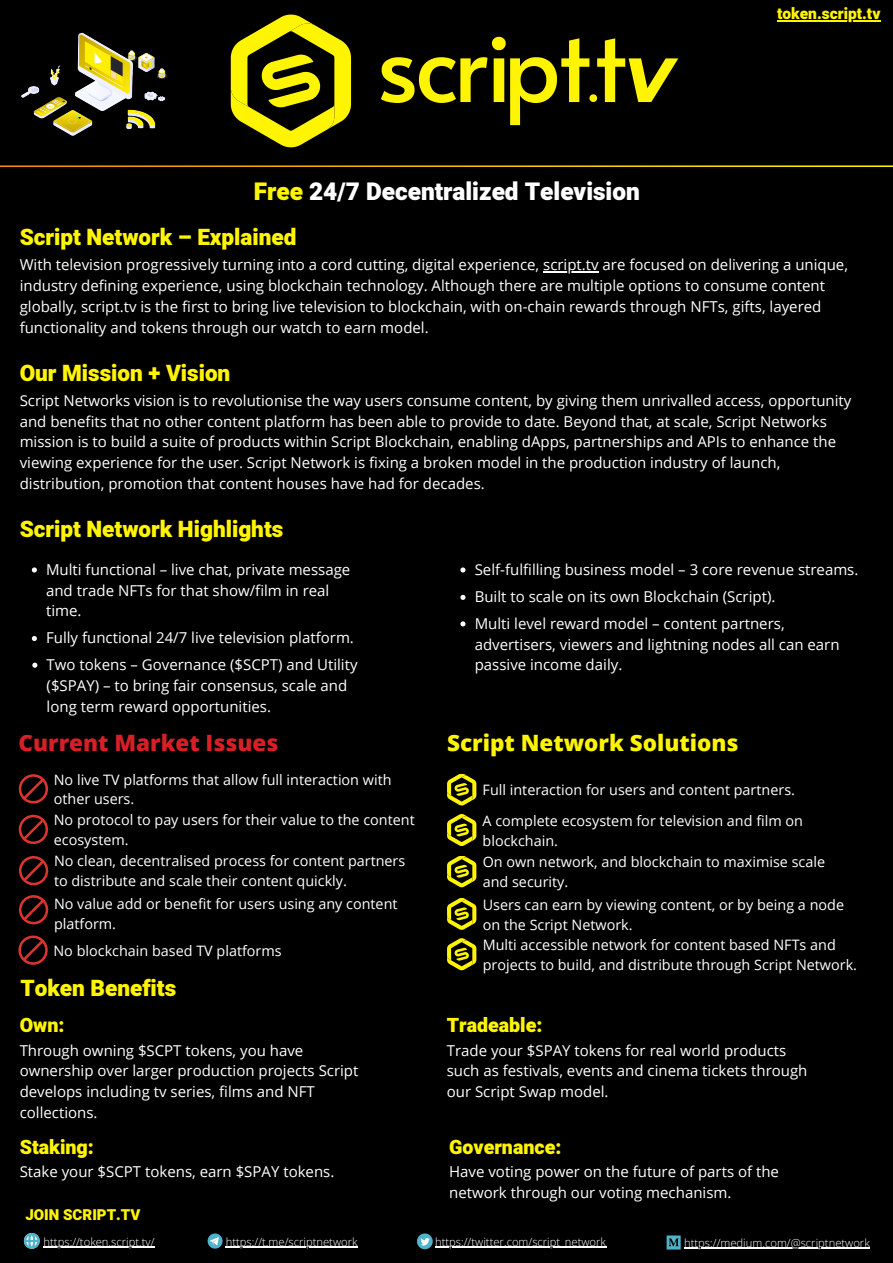
<style>
.page{position:relative;width:893px;height:1263px;background:#000}
.page>*{position:absolute;margin:0;border:0;box-sizing:border-box;transform-origin:0 0}
.t1{font:900 24.38px "Heebo";color:#fff}
.t2{font:900 22.5px "Heebo";color:#fff502}
.t3{font:800 22.5px "Open Sans";color:#fff502}
.t4{font:800 22.5px "Open Sans";color:#d81f26}
.t5{font:900 19.58px "Heebo";color:#fff502}
.t6{font:900 15.52px "Heebo";color:#fff502}
.t7{font:15px/20.9px "Open Sans";color:#fff}
.t8{font:900 15px "Heebo";color:#fff502}
.t9{font:14.4px "Open Sans";color:#fff}
.t10{font:300 11.25px "Open Sans";color:#fff}
.s1{color:#fff502}
</style>
<div class="page">
<svg style="left:0;top:165px;width:893px;height:2px;background:#c29102"></svg>
<svg style="left:231px;top:15px;width:120px;height:132px"></svg>
<svg style="left:381px;top:37px;width:297px;height:88px"></svg>
<img style="left:21px;top:32px;width:146px;height:104px">
<hr style="left:543px;top:271px;width:55px;height:1px;background:#fff">
<svg style="left:19px;top:774px;width:29px;height:29px"></svg>
<svg style="left:19px;top:815px;width:29px;height:29px"></svg>
<svg style="left:19px;top:856px;width:29px;height:29px"></svg>
<svg style="left:19px;top:895px;width:29px;height:29px"></svg>
<svg style="left:18px;top:935px;width:30px;height:30px"></svg>
<svg style="left:447px;top:939px;width:29px;height:31px"></svg>
<svg style="left:447px;top:898px;width:29px;height:32px"></svg>
<svg style="left:447px;top:856px;width:29px;height:31px"></svg>
<svg style="left:447px;top:815px;width:29px;height:31px"></svg>
<svg style="left:447px;top:774px;width:29px;height:31px"></svg>
<hr style="left:777px;top:21px;width:103px;height:1px;background:#fff502">
<svg style="left:32px;top:636px;width:5px;height:5px"></svg>
<svg style="left:32px;top:567px;width:5px;height:5px"></svg>
<svg style="left:32px;top:663px;width:5px;height:5px"></svg>
<svg style="left:460px;top:595px;width:5px;height:5px"></svg>
<svg style="left:460px;top:621px;width:5px;height:5px"></svg>
<svg style="left:460px;top:567px;width:5px;height:5px"></svg>
<svg style="left:417px;top:1233px;width:16px;height:16px"></svg>
<svg style="left:208px;top:1233px;width:14px;height:15px"></svg>
<svg style="left:24px;top:1233px;width:16px;height:16px"></svg>
<svg style="left:666px;top:1235px;width:14px;height:14px"></svg>
<hr style="left:44px;top:1247px;width:111px;height:1px;background:#fff">
<hr style="left:226px;top:1247px;width:132px;height:1px;background:#fff">
<hr style="left:435px;top:1247px;width:171px;height:1px;background:#fff">
<hr style="left:684px;top:1247px;width:186px;height:1px;background:#fff">
<p class="t1" style="left:254px;top:174px;width:387px"><span class="s1">Free</span> 24/7 Decentralized Television</p>
<p class="t6" style="left:777px;top:3px;width:105px">token.script.tv</p>
<p class="t2" style="left:20px;top:222px;width:278px">Script Network – Explained</p>
<p class="t7" style="left:20px;top:254px;width:830px">With television progressively turning into a cord cutting, digital experience, script.tv are focused on delivering a unique, industry defining experience, using blockchain technology. Although there are multiple options to consume content globally, script.tv is the first to bring live television to blockchain, with on-chain rewards through NFTs, gifts, layered functionality and tokens through our watch to earn model.</p>
<p class="t2" style="left:20px;top:357px;width:212px">Our Mission + Vision</p>
<p class="t7" style="left:20px;top:389px;width:833px">Script Networks vision is to revolutionise the way users consume content, by giving them unrivalled access, opportunity and benefits that no other content platform has been able to provide to date. Beyond that, at scale, Script Networks mission is to build a suite of products within Script Blockchain, enabling dApps, partnerships and APIs to enhance the viewing experience for the user. Script Network is fixing a broken model in the production industry of launch, distribution, promotion that content houses have had for decades.</p>
<p class="t2" style="left:20px;top:514px;width:265px">Script Network Highlights</p>
<p class="t7" style="left:46px;top:558px;width:306px">Multi functional – live chat, private message and trade NFTs for that show/film in real time.</p>
<p class="t7" style="left:46px;top:627px;width:309px">Fully functional 24/7 live television platform.</p>
<p class="t7" style="left:47px;top:654px;width:312px">Two tokens – Governance ($SCPT) and Utility ($SPAY) – to bring fair consensus, scale and long term reward opportunities.</p>
<p class="t7" style="left:475px;top:558px;width:385px">Self-fulfilling business model – 3 core revenue streams.</p>
<p class="t7" style="left:475px;top:586px;width:302px">Built to scale on its own Blockchain (Script).</p>
<p class="t7" style="left:475px;top:612px;width:366px">Multi level reward model – content partners, advertisers, viewers and lightning nodes all can earn passive income daily.</p>
<p class="t4" style="left:18px;top:727px;width:261px">Current Market Issues</p>
<p class="t3" style="left:447px;top:727px;width:293px">Script Network Solutions</p>
<p class="t9" style="left:54px;top:769px;width:339px">No live TV platforms that allow full interaction with</p>
<p class="t9" style="left:54px;top:789px;width:82px">other users.</p>
<p class="t9" style="left:54px;top:810px;width:362px">No protocol to pay users for their value to the content</p>
<p class="t9" style="left:54px;top:829px;width:76px">ecosystem.</p>
<p class="t9" style="left:54px;top:851px;width:353px">No clean, decentralised process for content partners</p>
<p class="t9" style="left:54px;top:870px;width:294px">to distribute and scale their content quickly.</p>
<p class="t9" style="left:54px;top:893px;width:345px">No value add or benefit for users using any content</p>
<p class="t9" style="left:54px;top:913px;width:64px">platform.</p>
<p class="t9" style="left:482px;top:780px;width:314px">Full interaction for users and content partners.</p>
<p class="t9" style="left:482px;top:811px;width:322px">A complete ecosystem for television and film on</p>
<p class="t9" style="left:482px;top:830px;width:77px">blockchain.</p>
<p class="t9" style="left:483px;top:852px;width:344px">On own network, and blockchain to maximise scale</p>
<p class="t9" style="left:483px;top:871px;width:87px">and security.</p>
<p class="t9" style="left:483px;top:894px;width:363px">Users can earn by viewing content, or by being a node</p>
<p class="t9" style="left:483px;top:914px;width:151px">on the Script Network.</p>
<p class="t9" style="left:483px;top:935px;width:354px">Multi accessible network for content based NFTs and</p>
<p class="t9" style="left:483px;top:954px;width:376px">projects to build, and distribute through Script Network.</p>
<p class="t9" style="left:53px;top:940px;width:230px">No blockchain based TV platforms</p>
<p class="t2" style="left:21px;top:972px;width:157px">Token Benefits</p>
<p class="t5" style="left:20px;top:1011px;width:46px">Own:</p>
<p class="t7" style="left:20px;top:1039px;width:340px">Through owning $SCPT tokens, you have ownership over larger production projects Script develops including tv series, films and NFT collections.</p>
<p class="t5" style="left:20px;top:1133px;width:76px">Staking:</p>
<p class="t7" style="left:20px;top:1161px;width:316px">Stake your $SCPT tokens, earn $SPAY tokens.</p>
<p class="t5" style="left:447px;top:1011px;width:97px">Tradeable:</p>
<p class="t7" style="left:447px;top:1039px;width:362px">Trade your $SPAY tokens for real world products such as festivals, events and cinema tickets through our Script Swap model.</p>
<p class="t5" style="left:449px;top:1133px;width:114px">Governance:</p>
<p class="t7" style="left:449px;top:1161px;width:331px">Have voting power on the future of parts of the network through our voting mechanism.</p>
<p class="t8" style="left:25px;top:1204px;width:116px">JOIN SCRIPT.TV</p>
<p class="t10" style="left:44px;top:1234px;width:113px">https://token.script.tv/</p>
<p class="t10" style="left:226px;top:1234px;width:133px">https://t.me/scriptnetwork</p>
<p class="t10" style="left:435px;top:1234px;width:172px">https://twitter.com/script_network</p>
<p class="t10" style="left:684px;top:1234px;width:187px">https://medium.com/@scriptnetwork</p>
</div>
